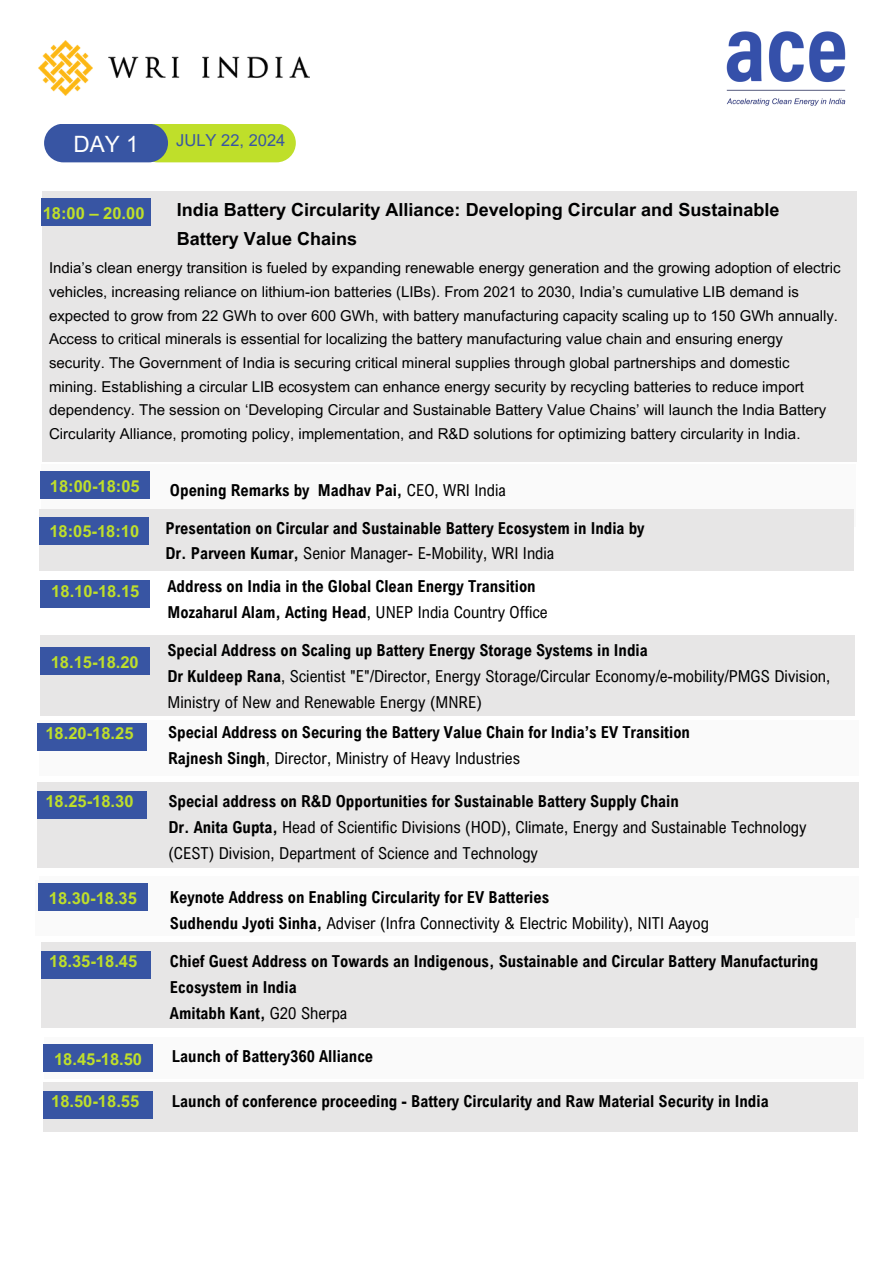
<style>
.page{position:relative;width:894px;height:1264px;background:#fff}
.page>*{position:absolute;margin:0;border:0;box-sizing:border-box;transform-origin:0 0}
.t1{font:22.5px "Arial MT Pro";color:#fff}
.t2{font:700 18px/28.2px "Arial MT Pro";color:#000}
.t3{font:700 16.5px/25.8px "Arial Nova Cond";color:#000}
.t4{font:16.5px/25.8px "Arial Nova Cond";color:#000}
.t5{font:700 16.5px "Arial MT Pro";color:#bfdf2a}
.t6{font:16.5px "Arial MT Pro";color:#3855a3}
.t7{font:15px/23.7px "Arial MT Pro";color:#000}
.s1{font-weight:400}
.s2{font-weight:700}
</style>
<div class="page">
<div style="left:43px;top:190px;width:813px;height:271px;background:#e7e6e6"></div>
<div style="left:41px;top:198px;width:110px;height:27px;background:#3855a3"></div>
<div style="left:41px;top:464px;width:814px;height:63px;background:#fafafa"></div>
<div style="left:40px;top:472px;width:109px;height:27px;background:#3855a3"></div>
<div style="left:40px;top:581px;width:109px;height:27px;background:#3855a3"></div>
<div style="left:39px;top:509px;width:814px;height:61px;background:#e7e6e6"></div>
<div style="left:39px;top:517px;width:110px;height:27px;background:#3855a3"></div>
<div style="left:138px;top:124px;width:158px;height:38px;background:#bfdf2a;border-radius:19px"></div>
<div style="left:44px;top:124px;width:124px;height:38px;background:#3855a3;border-radius:19px"></div>
<img style="left:38px;top:41px;width:271px;height:55px">
<img style="left:726px;top:31px;width:120px;height:75px">
<div style="left:40px;top:635px;width:814px;height:80px;background:#e7e6e6"></div>
<div style="left:40px;top:647px;width:109px;height:27px;background:#3855a3"></div>
<div style="left:39px;top:720px;width:819px;height:55px;background:#fafafa"></div>
<div style="left:38px;top:723px;width:109px;height:27px;background:#3855a3"></div>
<div style="left:38px;top:782px;width:820px;height:85px;background:#e7e6e6"></div>
<div style="left:35px;top:880px;width:819px;height:55px;background:#fafafa"></div>
<div style="left:38px;top:791px;width:109px;height:27px;background:#3855a3"></div>
<div style="left:39px;top:875px;width:819px;height:42px;background:#fafafa"></div>
<div style="left:38px;top:883px;width:110px;height:27px;background:#3855a3"></div>
<div style="left:41px;top:942px;width:814px;height:85px;background:#e7e6e6"></div>
<div style="left:41px;top:951px;width:110px;height:27px;background:#3855a3"></div>
<div style="left:45px;top:1036px;width:818px;height:42px;background:#fafafa"></div>
<div style="left:43px;top:1044px;width:110px;height:27px;background:#3855a3"></div>
<div style="left:43px;top:1082px;width:814px;height:49px;background:#e7e6e6"></div>
<div style="left:43px;top:1090px;width:110px;height:28px;background:#3855a3"></div>
<h3 class="t1" style="left:73px;top:135px;width:67px">DAY 1</h3>
<h4 class="t6" style="left:176px;top:134px;width:111px">JULY 22, 2024</h4>
<h2 class="t5" style="left:43px;top:207px;width:103px">18:00 – 20.00</h2>
<h1 class="t2" style="left:177px;top:198px;width:604px">India Battery Circularity Alliance: Developing Circular and Sustainable<br>Battery Value Chains</h1>
<p class="t7" style="left:49px;top:258px;width:792px">India’s clean energy transition is fueled by expanding renewable energy generation and the growing adoption of electric vehicles, increasing reliance on lithium-ion batteries (LIBs). From 2021 to 2030, India’s cumulative LIB demand is expected to grow from 22 GWh to over 600 GWh, with battery manufacturing capacity scaling up to 150 GWh annually.<br>Access to critical minerals is essential for localizing the battery manufacturing value chain and ensuring energy security. The Government of India is securing critical mineral supplies through global partnerships and domestic mining. Establishing a circular LIB ecosystem can enhance energy security by recycling batteries to reduce import dependency. The session on ‘Developing Circular and Sustainable Battery Value Chains’ will launch the India Battery Circularity Alliance, promoting policy, implementation, and R&amp;D solutions for optimizing battery circularity in India.</p>
<p class="t5" style="left:50px;top:480px;width:91px">18:00-18:05</p>
<p class="t3" style="left:170px;top:476px;width:337px">Opening Remarks by Madhav Pai, <span class="s1">CEO, WRI India</span></p>
<h3 class="t5" style="left:49px;top:525px;width:91px">18:05-18:10</h3>
<h4 class="t3" style="left:165px;top:514px;width:480px">Presentation on Circular and Sustainable Battery Ecosystem in India by<br>Dr. Parveen Kumar, <span class="s1">Senior Manager- E-Mobility, WRI India</span></h4>
<h3 class="t5" style="left:51px;top:585px;width:90px">18.10-18.15</h3>
<h3 class="t3" style="left:167px;top:573px;width:381px">Address on India in the Global Clean Energy Transition<br>Mozaharul Alam, Acting Head<span class="s1">, UNEP India Country Office</span></h3>
<h3 class="t5" style="left:51px;top:656px;width:90px">18.15-18.20</h3>
<h4 class="t4" style="left:167px;top:636px;width:664px"><span class="s2">Special Address on Scaling up Battery Energy Storage Systems in India<br>Dr Kuldeep Rana</span>, Scientist "E"/Director, Energy Storage/Circular Economy/e-mobility/PMGS Division,<br>Ministry of New and Renewable Energy (MNRE)</h4>
<h4 class="t5" style="left:45px;top:727px;width:90px">18.20-18.25</h4>
<h3 class="t3" style="left:168px;top:718px;width:523px">Special Address on Securing the Battery Value Chain for India’s EV Transition<br>Rajnesh Singh<span class="s1">, Director, Ministry of Heavy Industries</span></h3>
<h3 class="t4" style="left:168px;top:787px;width:639px"><span class="s2">Special address on R&amp;D Opportunities for Sustainable Battery Supply Chain<br>Dr. Anita Gupta,</span> Head of Scientific Divisions (HOD), Climate, Energy and Sustainable Technology (CEST) Division, Department of Science and Technology</h3>
<h4 class="t5" style="left:45px;top:794px;width:90px">18.25-18.30</h4>
<h4 class="t5" style="left:49px;top:891px;width:90px">18.30-18.35</h4>
<h4 class="t5" style="left:49px;top:954px;width:90px">18.35-18.45</h4>
<h3 class="t3" style="left:170px;top:883px;width:540px">Keynote Address on Enabling Circularity for EV Batteries<br>Sudhendu Jyoti Sinha, <span class="s1">Adviser (Infra Connectivity &amp; Electric Mobility), NITI Aayog</span></h3>
<h3 class="t3" style="left:170px;top:947px;width:649px">Chief Guest Address on Towards an Indigenous, Sustainable and Circular Battery Manufacturing<br>Ecosystem in India<br>Amitabh Kant, <span class="s1">G20 Sherpa</span></h3>
<h3 class="t5" style="left:54px;top:1053px;width:90px">18.45-18.50</h3>
<h3 class="t3" style="left:172px;top:1042px;width:202px">Launch of Battery360 Alliance</h3>
<h3 class="t5" style="left:51px;top:1094px;width:90px">18.50-18.55</h3>
<h3 class="t3" style="left:172px;top:1087px;width:598px">Launch of conference proceeding - Battery Circularity and Raw Material Security in India</h3>
</div>
